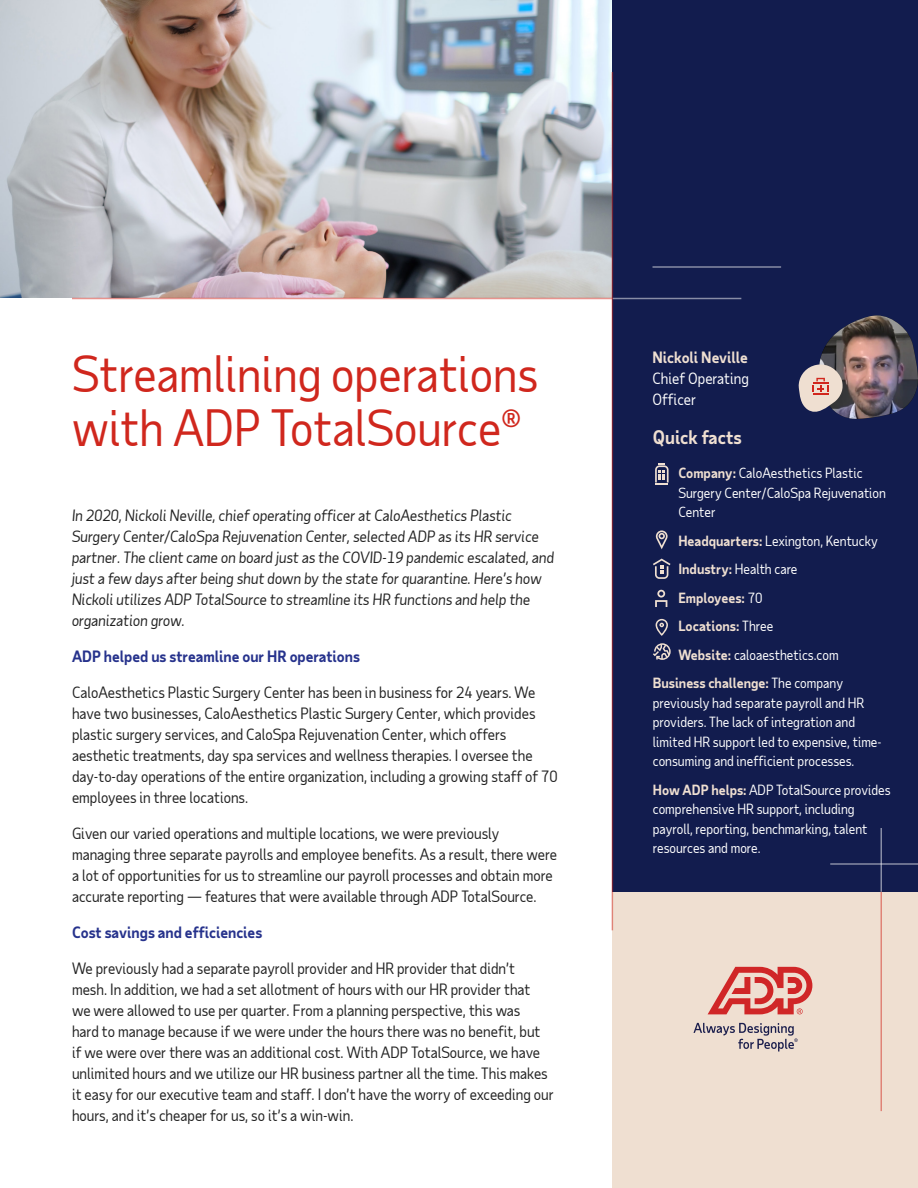
<style>
.page{position:relative;width:918px;height:1188px;background:#fff}
.page>*{position:absolute;margin:0;border:0;box-sizing:border-box;transform-origin:0 0}
.Case_study_title{font:48px/54px "Taub Sans";color:#d0271d}
.Accent_-_vitals{font:700 18px "Taub Sans";color:#efdfd1}
.Body{font:15px/21px "Taub Sans";color:#222}
.Body-2{font:italic 15px/21px "Taub Sans";color:#222}
.Body-3{font:700 15px "Taub Sans";color:#26328c}
.Body-4{font:15px/21px "Taub Sans";color:#fff;text-align:justify}
.Accent_-_vitals-2{font:13.5px/19.5px "Taub Sans";color:#fff}
.Accent_-_vitals-3{font:700 13.5px "Taub Sans";color:#efdfd1}
.s1{font-weight:700;color:#efdfd1}
.s2{font-weight:400;color:#fff}
</style>
<div class="page">
<div style="left:612px;top:870px;width:306px;height:318px;background:#efdfd1"></div>
<div style="left:613px;top:0;width:305px;height:892px;background:#121c4e"></div>
<div style="left:500px;top:0;width:418px;height:297px;background:#121c4e"></div>
<img style="left:0;top:0;width:612px;height:297px">
<hr style="left:612px;top:72px;width:1px;height:858px;background:#d0271d">
<hr style="left:880px;top:892px;width:2px;height:219px;background:#d0271d">
<hr style="left:880px;top:828px;width:2px;height:64px;background:#fff">
<hr style="left:72px;top:298px;width:540px;height:1px;background:#d0271d">
<hr style="left:652px;top:266px;width:129px;height:2px;background:#fff">
<hr style="left:613px;top:298px;width:128px;height:1px;background:#fff">
<hr style="left:830px;top:863px;width:88px;height:2px;background:#fff">
<svg style="left:653px;top:559px;width:18px;height:20px"></svg>
<svg style="left:656px;top:619px;width:12px;height:17px"></svg>
<svg style="left:653px;top:643px;width:18px;height:17px"></svg>
<svg style="left:655px;top:463px;width:14px;height:22px"></svg>
<svg style="left:656px;top:530px;width:12px;height:19px"></svg>
<svg style="left:655px;top:590px;width:12px;height:17px"></svg>
<svg style="left:693px;top:1023px;width:105px;height:29px"></svg>
<svg style="left:708px;top:967px;width:104px;height:47px"></svg>
<img style="left:799px;top:315px;width:119px;height:104px">
<p class="Case_study_title" style="left:72px;top:346px;width:468px">Streamlining operations with ADP TotalSource®</p>
<p class="Body-2" style="left:72px;top:504px;width:484px">In 2020, Nickoli Neville, chief operating officer at CaloAesthetics Plastic Surgery Center/CaloSpa Rejuvenation Center, selected ADP as its HR service partner. The client came on board just as the COVID-19 pandemic escalated, and just a few days after being shut down by the state for quarantine. Here’s how Nickoli utilizes ADP TotalSource to streamline its HR functions and help the organization grow.</p>
<p class="Body-3" style="left:72px;top:646px;width:290px">ADP helped us streamline our HR operations</p>
<p class="Body" style="left:72px;top:681px;width:487px">CaloAesthetics Plastic Surgery Center has been in business for 24 years. We have two businesses, CaloAesthetics Plastic Surgery Center, which provides plastic surgery services, and CaloSpa Rejuvenation Center, which offers aesthetic treatments, day spa services and wellness therapies. I oversee the day-to-day operations of the entire organization, including a growing staff of 70 employees in three locations.</p>
<p class="Body" style="left:72px;top:822px;width:487px">Given our varied operations and multiple locations, we were previously managing three separate payrolls and employee benefits. As a result, there were a lot of opportunities for us to streamline our payroll processes and obtain more accurate reporting — features that were available through ADP TotalSource.</p>
<p class="Body-3" style="left:72px;top:922px;width:192px">Cost savings and efficiencies</p>
<p class="Body" style="left:72px;top:957px;width:483px">We previously had a separate payroll provider and HR provider that didn’t mesh. In addition, we had a set allotment of hours with our HR provider that<br>we were allowed to use per quarter. From a planning perspective, this was<br>hard to manage because if we were under the hours there was no benefit, but<br>if we were over there was an additional cost. With ADP TotalSource, we have unlimited hours and we utilize our HR business partner all the time. This makes it easy for our executive team and staff. I don’t have the worry of exceeding our hours, and it’s cheaper for us, so it’s a win-win.</p>
<p class="Body-4" style="left:652px;top:346px;width:98px"><span class="s1">Nickoli Neville </span>Chief Operating Officer</p>
<p class="Accent_-_vitals" style="left:653px;top:425px;width:90px">Quick facts</p>
<p class="Accent_-_vitals-2" style="left:678px;top:463px;width:209px"><span class="s1">Company:</span> CaloAesthetics Plastic<br>Surgery Center/CaloSpa Rejuvenation<br>Center</p>
<p class="Accent_-_vitals-2" style="left:678px;top:531px;width:201px"><span class="s1">Headquarters:</span> Lexington, Kentucky</p>
<p class="Accent_-_vitals-2" style="left:678px;top:559px;width:121px"><span class="s1">Industry:</span> Health care</p>
<p class="Accent_-_vitals-3" style="left:678px;top:589px;width:86px">Employees: <span class="s2">70</span></p>
<p class="Accent_-_vitals-3" style="left:678px;top:617px;width:96px">Locations: <span class="s2">Three</span></p>
<p class="Accent_-_vitals-2" style="left:678px;top:645px;width:162px"><span class="s1">Website:</span> caloaesthetics.com</p>
<p class="Accent_-_vitals-2" style="left:653px;top:673px;width:230px"><span class="s1">Business challenge:</span> The company previously had separate payroll and HR providers. The lack of integration and limited HR support led to expensive, time&shy;consuming and inefficient processes.</p>
<p class="Accent_-_vitals-2" style="left:653px;top:780px;width:239px"><span class="s1">How ADP helps:</span> ADP TotalSource provides comprehensive HR support, including payroll, reporting, benchmarking, talent resources and more.</p>
</div>
